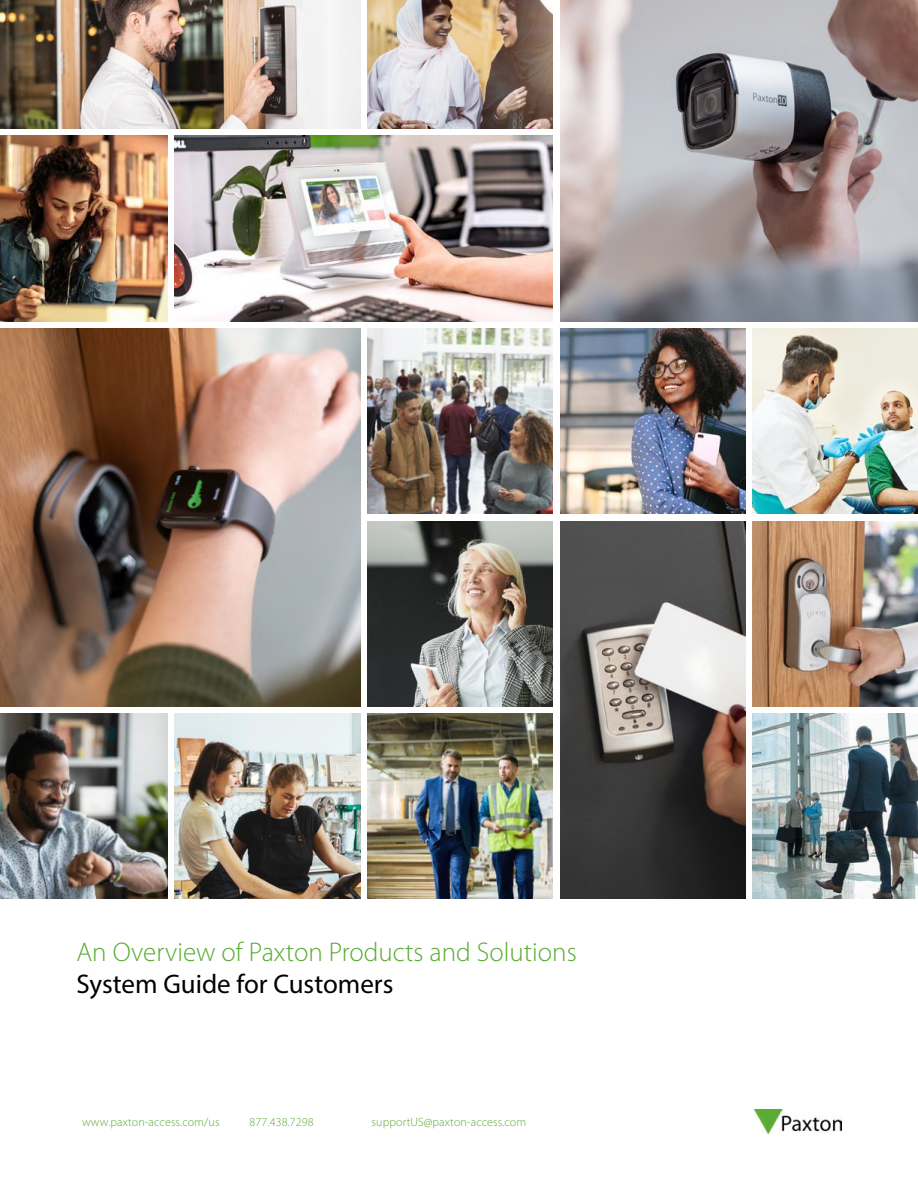
<style>
.page{position:relative;width:918px;height:1188px;background:#fff}
.page>*{position:absolute;margin:0;border:0;box-sizing:border-box;transform-origin:0 0}
.t1{font:300 27px "Myriad Pro";color:#58ab31}
.t2{font:27px "Myriad Pro";color:#000}
.t3{font:300 12px "Myriad Pro";letter-spacing:.01em;color:#5aab33}
</style>
<div class="page">
<img style="left:175px;top:136px;width:378px;height:185px">
<img style="left:175px;top:714px;width:185px;height:185px">
<img style="left:0;top:0;width:360px;height:128px">
<img style="left:0;top:714px;width:167px;height:185px">
<img style="left:367px;top:328px;width:186px;height:186px">
<img style="left:0;top:328px;width:360px;height:378px">
<img style="left:367px;top:714px;width:186px;height:185px">
<img style="left:367px;top:521px;width:185px;height:185px">
<img style="left:0;top:136px;width:167px;height:185px">
<img style="left:560px;top:521px;width:185px;height:378px">
<img style="left:753px;top:521px;width:165px;height:185px">
<img style="left:753px;top:714px;width:165px;height:185px">
<img style="left:367px;top:0;width:186px;height:128px">
<img style="left:560px;top:328px;width:185px;height:186px">
<img style="left:753px;top:328px;width:165px;height:186px">
<img style="left:560px;top:0;width:358px;height:321px">
<img style="left:754px;top:1109px;width:87px;height:25px">
<h1 class="t1" style="left:77px;top:936px;width:502px">An Overview of Paxton Products and Solutions</h1>
<h1 class="t2" style="left:77px;top:967px;width:318px">System Guide for Customers</h1>
<p class="t3" style="left:82px;top:1115px;width:139px">www.paxton-access.com/us</p>
<p class="t3" style="left:250px;top:1115px;width:66px">877.438.7298</p>
<p class="t3" style="left:372px;top:1115px;width:156px">supportUS@paxton-access.com</p>
</div>
